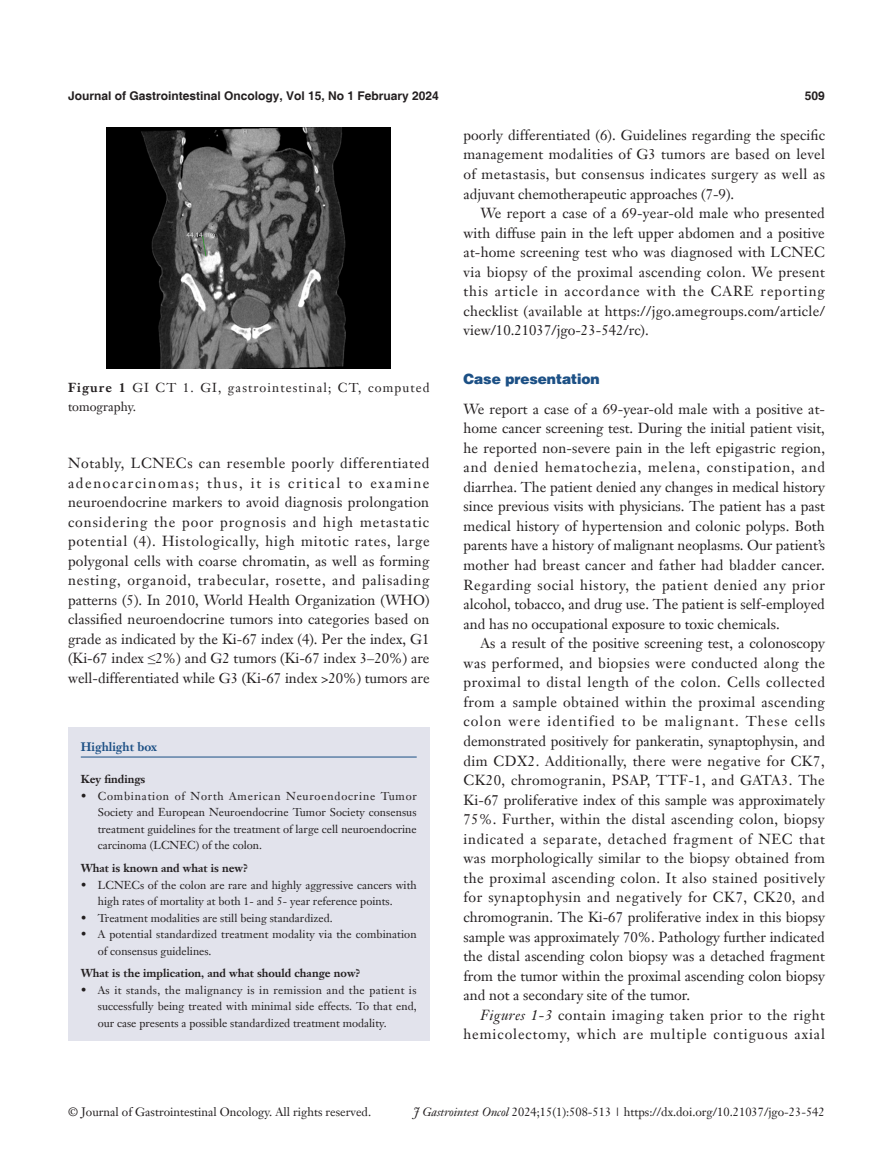
<style>
.page{position:relative;width:893px;height:1170px;background:#fff}
.page>*{position:absolute;margin:0;border:0;box-sizing:border-box;transform-origin:0 0}
.t1{font:14.25px/19.5px "Janson Text LT";color:#231f20;text-align:justify}
.t2{font:14.25px/19.5px "Janson Text LT";letter-spacing:.065em;color:#231f20;text-align:right}
._1ji-6_5{font:900 14.25px "Helvetica";color:#1c5085}
.tuzhu{font:12.75px/19.5px "Janson Text LT";letter-spacing:.085em;color:#231f20}
.t3{font:12px "Janson Text LT";color:#231f20}
.t4{font:700 12px "Helvetica";color:#231f20}
.Cite{font:700 12px "Janson Text LT";color:#1c5085}
.box-zhengwen{font:11.25px/16.5px "Janson Text LT";color:#231f20;text-align:justify}
.box-biaoti-1_5mm{font:700 11.25px "Janson Text LT";color:#231f20}
.box-biaoti{font:700 11.25px "Janson Text LT";color:#231f20}
.s1{font-weight:700}
.s2{font-family:"Times New Roman"}
.s3{font-style:italic}
</style>
<div class="page">
<div style="left:68px;top:727px;width:361px;height:314px;background:#e2e3ec"></div>
<hr style="left:81px;top:756px;width:336px;height:1px;background:#1c5085">
<img style="left:107px;top:128px;width:284px;height:240px">
<p class="t4" style="left:68px;top:88px;width:372px">Journal of Gastrointestinal Oncology, Vol 15, No 1 February 2024</p>
<p class="t4" style="left:805px;top:88px;width:22px">509</p>
<p class="tuzhu" style="left:68px;top:377px;width:363px"><span class="s1">Figure 1</span> GI CT 1. GI, gastrointestinal; CT, computed tomography.</p>
<p class="t1" style="left:68px;top:453px;width:363px">Notably, LCNECs can resemble poorly differentiated adenocarcinomas; thus, it is critical to examine neuroendocrine markers to avoid diagnosis prolongation considering the poor prognosis and high metastatic potential (4). Histologically, high mitotic rates, large polygonal cells with coarse chromatin, as well as forming nesting, organoid, trabecular, rosette, and palisading patterns (5). In 2010, World Health Organization (WHO) classified neuroendocrine tumors into categories based on grade as indicated by the Ki-67 index (4). Per the index, G1 (Ki-67 index <span class="s2">≤</span>2%) and G2 tumors (Ki-67 index 3–20%) are well-differentiated while G3 (Ki-67 index &gt;20%) tumors are</p>
<p class="Cite" style="left:81px;top:738px;width:78px">Highlight box</p>
<p class="box-biaoti" style="left:81px;top:771px;width:66px">Key findings</p>
<p class="box-zhengwen" style="left:98px;top:787px;width:321px;text-indent:-17px">• Combination of North American Neuroendocrine Tumor Society and European Neuroendocrine Tumor Society consensus treatment guidelines for the treatment of large cell neuroendocrine carcinoma (LCNEC) of the colon.</p>
<p class="box-biaoti-1_5mm" style="left:81px;top:860px;width:169px">What is known and what is new?</p>
<p class="box-zhengwen" style="left:98px;top:876px;width:320px;text-indent:-17px">• LCNECs of the colon are rare and highly aggressive cancers with high rates of mortality at both 1- and 5- year reference points.</p>
<p class="box-zhengwen" style="left:81px;top:909px;width:253px">• Treatment modalities are still being standardized.</p>
<p class="box-zhengwen" style="left:98px;top:925px;width:320px;text-indent:-17px">• A potential standardized treatment modality via the combination of consensus guidelines.</p>
<p class="box-biaoti-1_5mm" style="left:81px;top:966px;width:281px">What is the implication, and what should change now?</p>
<p class="box-zhengwen" style="left:98px;top:981px;width:320px;text-indent:-17px">• As it stands, the malignancy is in remission and the patient is successfully being treated with minimal side effects. To that end, our case presents a possible standardized treatment modality.</p>
<p class="t1" style="left:463px;top:125px;width:363px">poorly differentiated (6). Guidelines regarding the specific management modalities of G3 tumors are based on level of metastasis, but consensus indicates surgery as well as adjuvant chemotherapeutic approaches (7-9).</p>
<p class="t1" style="left:463px;top:203px;width:363px;text-indent:17px">We report a case of a 69-year-old male who presented with diffuse pain in the left upper abdomen and a positive at-home screening test who was diagnosed with LCNEC via biopsy of the proximal ascending colon. We present this article in accordance with the CARE reporting checklist (available at https://jgo.amegroups.com/article/ view/10.21037/jgo-23-542/rc).</p>
<p class="_1ji-6_5" style="left:463px;top:370px;width:138px">Case presentation</p>
<p class="t1" style="left:463px;top:399px;width:363px">We report a case of a 69-year-old male with a positive at&shy;home cancer screening test. During the initial patient visit, he reported non-severe pain in the left epigastric region, and denied hematochezia, melena, constipation, and diarrhea. The patient denied any changes in medical history since previous visits with physicians. The patient has a past medical history of hypertension and colonic polyps. Both parents have a history of malignant neoplasms. Our patient’s mother had breast cancer and father had bladder cancer.<br>Regarding social history, the patient denied any prior alcohol, tobacco, and drug use. The patient is self-employed and has no occupational exposure to toxic chemicals.</p>
<p class="t1" style="left:463px;top:633px;width:363px;text-indent:17px">As a result of the positive screening test, a colonoscopy was performed, and biopsies were conducted along the proximal to distal length of the colon. Cells collected from a sample obtained within the proximal ascending colon were identified to be malignant. These cells demonstrated positively for pankeratin, synaptophysin, and dim CDX2. Additionally, there were negative for CK7, CK20, chromogranin, PSAP, TTF-1, and GATA3. The Ki-67 proliferative index of this sample was approximately 75%. Further, within the distal ascending colon, biopsy indicated a separate, detached fragment of NEC that was morphologically similar to the biopsy obtained from the proximal ascending colon. It also stained positively for synaptophysin and negatively for CK7, CK20, and chromogranin. The Ki-67 proliferative index in this biopsy sample was approximately 70%. Pathology further indicated the distal ascending colon biopsy was a detached fragment from the tumor within the proximal ascending colon biopsy and not a secondary site of the tumor.</p>
<p class="t2" style="left:463px;top:1004px;width:363px"><span class="s3">Figures 1-3</span> contain imaging taken prior to the right hemicolectomy, which are multiple contiguous axial</p>
<p class="t3" style="left:68px;top:1104px;width:304px">© Journal of Gastrointestinal Oncology. All rights reserved.</p>
<p class="t3" style="left:413px;top:1104px;width:413px"><span class="s3">J Gastrointest Oncol</span> 2024;15(1):508-513 | https://dx.doi.org/10.21037/jgo-23-542</p>
</div>
